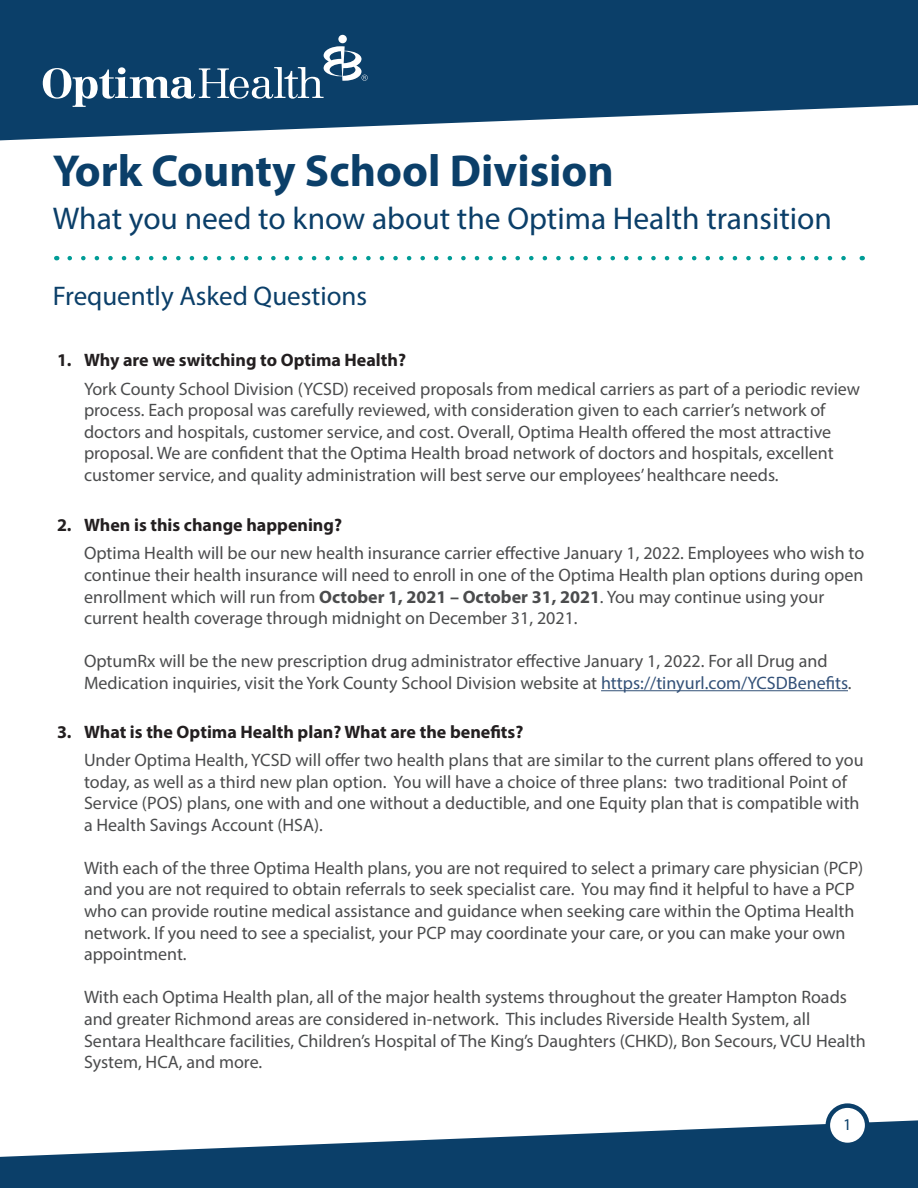
<style>
.page{position:relative;width:918px;height:1188px;background:#fff}
.page>*{position:absolute;margin:0;border:0;box-sizing:border-box;transform-origin:0 0}
.t1{font:700 45px "Myriad Pro";color:#0b3f69}
.t2{font:31.5px "Myriad Pro";color:#0b3f69}
.t3{font:27px "Myriad Pro";color:#0b3f69}
.t4{font:18px/21.6px "Myriad Pro";color:#4b4c4d}
.t5{font:700 18px "Myriad Pro";color:#231f20}
.t6{font:16.5px "Myriad Pro";color:#0b3f69}
.s1{font-weight:700}
.s2{color:#335178}
</style>
<div class="page">
<svg style="left:0;top:0;width:918px;height:140px;background:#2e5b7e"></svg>
<div style="left:338px;top:35px;width:9px;height:8px;background:#fff;border-radius:50%"></div>
<svg style="left:43px;top:46px;width:325px;height:61px;background:#376284"></svg>
<svg style="left:70px;top:256px;width:776px;height:4px"></svg>
<svg style="left:0;top:1120px;width:918px;height:68px;fill:#0b3f69"></svg>
<div style="left:828px;top:1106px;width:39px;height:39px;background:#fff;border-radius:50%"></div>
<div style="left:826px;top:1103px;width:43px;height:44px;border:4px solid #0b3f69;border-radius:50%"></div>
<hr style="left:601px;top:690px;width:247px;height:1px;background:#335178">
<p class="t1" style="left:53px;top:142px;width:563px">York County School Division</p>
<p class="t2" style="left:53px;top:199px;width:781px">What you need to know about the Optima Health transition</p>
<p class="t3" style="left:53px;top:279px;width:316px">Frequently Asked Questions</p>
<p class="t5" style="left:57px;top:348px;width:351px">1. Why are we switching to Optima Health?</p>
<p class="t4" style="left:84px;top:378px;width:778px">York County School Division (YCSD) received proposals from medical carriers as part of a periodic review process. Each proposal was carefully reviewed, with consideration given to each carrier’s network of doctors and hospitals, customer service, and cost. Overall, Optima Health offered the most attractive proposal. We are confident that the Optima Health broad network of doctors and hospitals, excellent customer service, and quality administration will best serve our employees’ healthcare needs.</p>
<p class="t5" style="left:57px;top:513px;width:287px">2. When is this change happening?</p>
<p class="t4" style="left:84px;top:542px;width:782px">Optima Health will be our new health insurance carrier effective January 1, 2022. Employees who wish to continue their health insurance will need to enroll in one of the Optima Health plan options during open enrollment which will run from <span class="s1">October 1, 2021 – October 31, 2021</span>. You may continue using your current health coverage through midnight on December 31, 2021.</p>
<p class="t4" style="left:84px;top:650px;width:769px">OptumRx will be the new prescription drug administrator effective January 1, 2022. For all Drug and<br>Medication inquiries, visit the York County School Division website at <span class="s2">https://tinyurl.com/YCSDBenefits</span>.</p>
<p class="t5" style="left:57px;top:720px;width:468px">3. What is the Optima Health plan? What are the benefits?</p>
<p class="t4" style="left:84px;top:749px;width:781px">Under Optima Health, YCSD will offer two health plans that are similar to the current plans offered to you today, as well as a third new plan option. You will have a choice of three plans: two traditional Point of Service (POS) plans, one with and one without a deductible, and one Equity plan that is compatible with a Health Savings Account (HSA).</p>
<p class="t4" style="left:84px;top:857px;width:781px">With each of the three Optima Health plans, you are not required to select a primary care physician (PCP) and you are not required to obtain referrals to seek specialist care. You may find it helpful to have a PCP who can provide routine medical assistance and guidance when seeking care within the Optima Health network. If you need to see a specialist, your PCP may coordinate your care, or you can make your own appointment.</p>
<p class="t4" style="left:84px;top:986px;width:783px">With each Optima Health plan, all of the major health systems throughout the greater Hampton Roads and greater Richmond areas are considered in-network. This includes Riverside Health System, all Sentara Healthcare facilities, Children’s Hospital of The King’s Daughters (CHKD), Bon Secours, VCU Health System, HCA, and more.</p>
<p class="t6" style="left:843px;top:1114px;width:10px">1</p>
</div>
